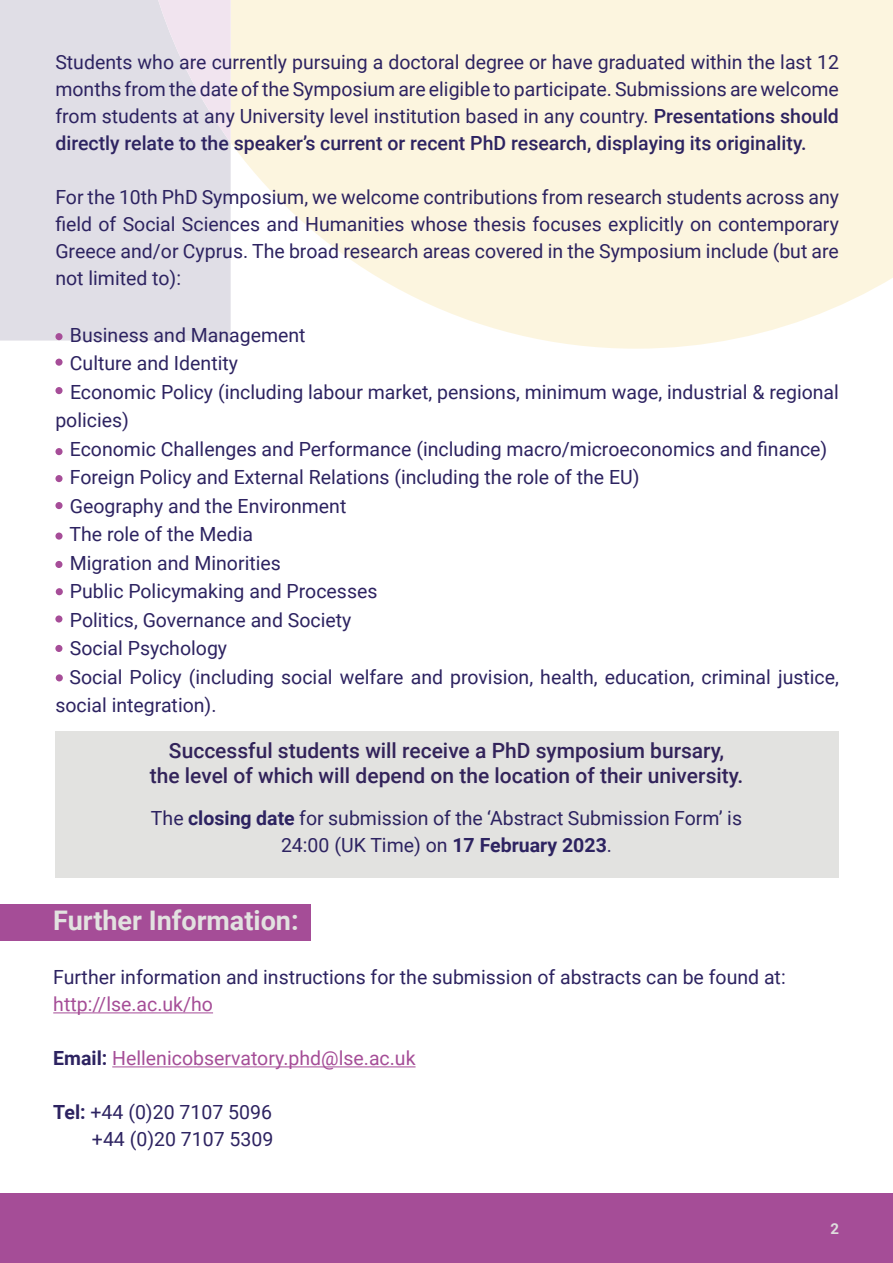
<style>
.page{position:relative;width:893px;height:1263px;background:#fff}
.page>*{position:absolute;margin:0;border:0;box-sizing:border-box;transform-origin:0 0}
.t1{font:700 27px "Roboto";color:#e2e2e0}
.t2{font:500 21px "Roboto";color:#32235a}
.t3{font:19.5px/27px "Roboto";color:#2d2361}
.t4{font:19.5px "Roboto";color:#a54d97}
.t5{font:700 15px "Roboto";color:#dedddd}
.s1{font-weight:500}
.s2{font-weight:700}
.s3{color:#a54d97}
.s4{font-weight:700;color:#2d2361}
</style>
<div class="page">
<div style="left:0;top:0;width:231px;height:341px;background:#e0dee6"></div>
<svg style="left:231px;top:0;width:662px;height:349px;background:#fcf6e3"></svg>
<svg style="left:134px;top:0;width:97px;height:143px;background:#e7e0e9"></svg>
<div style="left:0;top:904px;width:310px;height:36px;background:#a54d97"></div>
<div style="left:0;top:1193px;width:893px;height:69px;background:#a54d97"></div>
<div style="left:55px;top:561px;width:7px;height:7px;background:#a64d98;border-radius:50%"></div>
<div style="left:55px;top:645px;width:7px;height:7px;background:#a64d98;border-radius:50%"></div>
<hr style="left:53px;top:1012px;width:160px;height:1px;background:#a54d97">
<hr style="left:112px;top:1066px;width:304px;height:1px;background:#a54d97">
<div style="left:55px;top:731px;width:784px;height:146px;background:#e2e2e0"></div>
<div style="left:55px;top:333px;width:8px;height:7px;background:#a64d98;border-radius:50%"></div>
<div style="left:55px;top:359px;width:8px;height:7px;background:#a64d98;border-radius:50%"></div>
<div style="left:55px;top:387px;width:8px;height:7px;background:#a64d98;border-radius:50%"></div>
<div style="left:55px;top:448px;width:8px;height:7px;background:#a64d98;border-radius:50%"></div>
<div style="left:55px;top:475px;width:8px;height:7px;background:#a64d98;border-radius:50%"></div>
<div style="left:55px;top:502px;width:8px;height:7px;background:#a64d98;border-radius:50%"></div>
<div style="left:55px;top:532px;width:8px;height:8px;background:#a64d98;border-radius:50%"></div>
<div style="left:56px;top:588px;width:7px;height:7px;background:#a64d98;border-radius:50%"></div>
<div style="left:55px;top:615px;width:7px;height:7px;background:#a64d98;border-radius:50%"></div>
<div style="left:56px;top:674px;width:7px;height:7px;background:#a64d98;border-radius:50%"></div>
<p class="t3" style="left:55px;top:47px;width:785px;text-align:justify">Students who are currently pursuing a doctoral degree or have graduated within the last 12 months from the date of the Symposium are eligible to participate. Submissions are welcome from students at any University level institution based in any country. <span class="s1">Presentations should directly relate to the speaker’s current or recent PhD research, displaying its originality.</span></p>
<p class="t3" style="left:55px;top:182px;width:785px;text-align:justify">For the 10th PhD Symposium, we welcome contributions from research students across any field of Social Sciences and Humanities whose thesis focuses explicitly on contemporary Greece and/or Cyprus. The broad research areas covered in the Symposium include (but are not limited to):</p>
<p class="t3" style="left:70px;top:320px;width:237px">Business and Management</p>
<p class="t3" style="left:70px;top:349px;width:170px">Culture and Identity</p>
<p class="t3" style="left:55px;top:377px;width:785px;line-height:28.5px;text-indent:15px">Economic Policy (including labour market, pensions, minimum wage, industrial &amp; regional policies)</p>
<p class="t3" style="left:70px;top:434px;width:759px">Economic Challenges and Performance (including macro/microeconomics and finance)</p>
<p class="t3" style="left:70px;top:463px;width:571px">Foreign Policy and External Relations (including the role of the EU)</p>
<p class="t3" style="left:70px;top:491px;width:278px">Geography and the Environment</p>
<p class="t3" style="left:69px;top:520px;width:185px">The role of the Media</p>
<p class="t3" style="left:70px;top:548px;width:213px">Migration and Minorities</p>
<p class="t3" style="left:70px;top:577px;width:309px">Public Policymaking and Processes</p>
<p class="t3" style="left:70px;top:605px;width:283px">Politics, Governance and Society</p>
<p class="t3" style="left:70px;top:634px;width:159px">Social Psychology</p>
<p class="t3" style="left:55px;top:662px;width:785px;line-height:28.5px;text-indent:14px">Social Policy (including social welfare and provision, health, education, criminal justice, social integration).</p>
<p class="t2" style="left:169px;top:736px;width:556px">Successful students will receive a PhD symposium bursary,</p>
<p class="t2" style="left:150px;top:761px;width:595px">the level of which will depend on the location of their university.</p>
<p class="t3" style="left:151px;top:804px;width:593px;text-align:center">The <span class="s2">closing date</span> for submission of the ‘Abstract Submission Form’ is<br>24:00 (UK Time) on <span class="s2">17 February 2023</span>.</p>
<p class="t1" style="left:53px;top:902px;width:247px">Further Information:</p>
<p class="t3" style="left:53px;top:963px;width:734px">Further information and instructions for the submission of abstracts can be found at: <span class="s3">http://lse.ac.uk/ho</span></p>
<p class="t4" style="left:53px;top:1045px;width:364px"><span class="s4">Email:</span> Hellenicobservatory.phd@lse.ac.uk</p>
<p class="t3" style="left:53px;top:1098px;width:220px"><span class="s2">Tel:</span> +44 (0)20 7107 5096</p>
<p class="t3" style="left:92px;top:1125px;width:183px">+44 (0)20 7107 5309</p>
<p class="t5" style="left:830px;top:1218px;width:10px">2</p>
</div>
